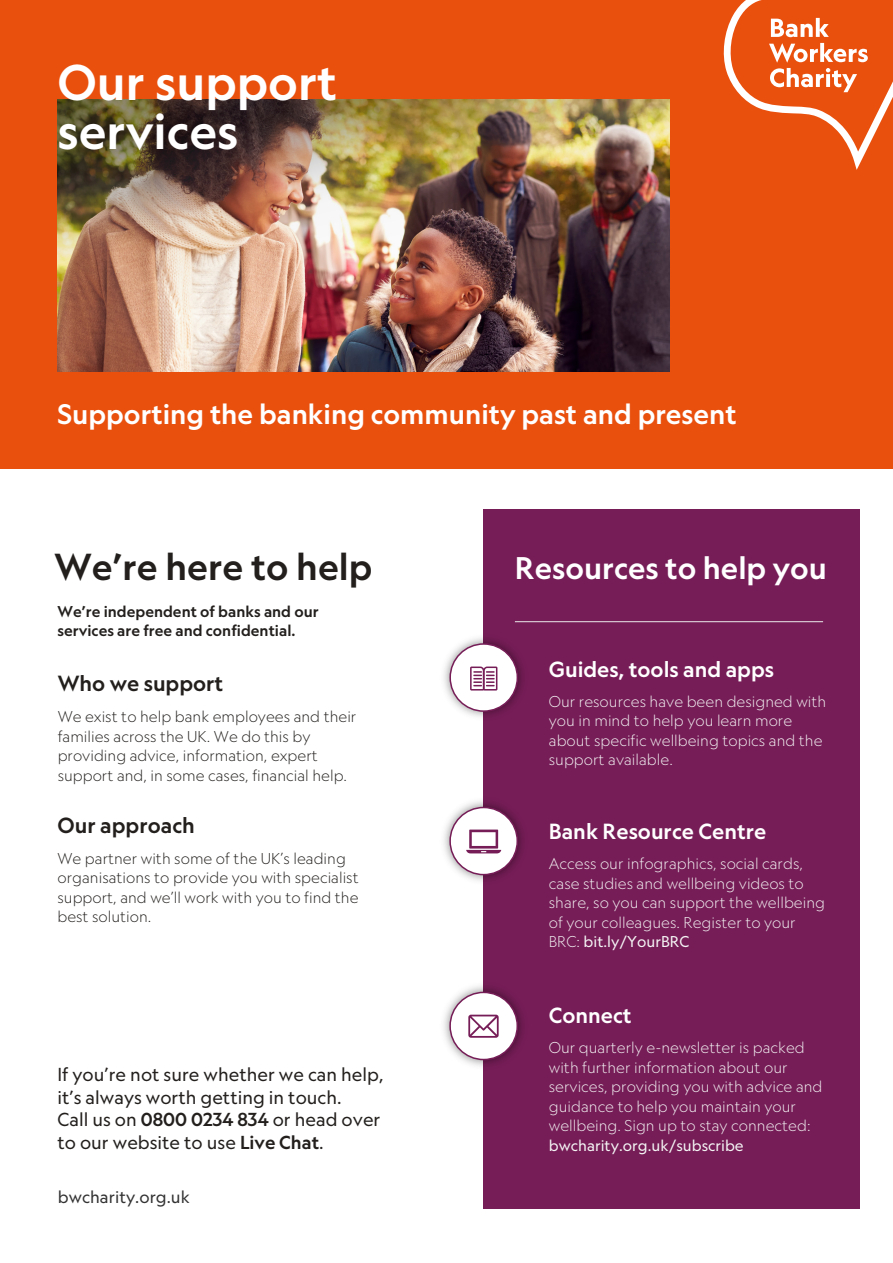
<style>
.page{position:relative;width:893px;height:1263px;background:#fff}
.page>*{position:absolute;margin:0;border:0;box-sizing:border-box;transform-origin:0 0}
.t1{font:500 48px/49.5px "Geograph";color:#fff}
.t2{font:500 36px "Geograph";color:#221f1d}
.t3{font:500 30px "Geograph";color:#fff}
.t4{font:500 27px "Geograph";color:#fff}
.t5{font:500 21px "Geograph";color:#fff}
.t6{font:500 21px "Geograph";color:#221f1d}
.t7{font:18px/22.5px "Geograph";color:#221f1d}
.t8{font:16.5px "Geograph";color:#333233}
.t9{font:300 15px/19.5px "Geograph";color:#f5f5f5}
.t10{font:300 15px/19.5px "Geograph";color:#221f1d}
.t11{font:500 15px/19.5px "Geograph";color:#221f1d}
.t12{font:15px "Geograph";color:#f5f5f5}
.s1{font-weight:500}
.s2{font-weight:400}
</style>
<div class="page">
<div style="left:0;top:0;width:893px;height:468px;background:#e9500e"></div>
<svg style="left:723px;top:0;width:170px;height:170px"></svg>
<img style="left:57px;top:100px;width:612px;height:272px">
<div style="left:484px;top:509px;width:376px;height:700px;background:#761d57"></div>
<hr style="left:515px;top:621px;width:308px;height:1px;background:#ececec">
<img style="left:444px;top:630px;width:78px;height:95px">
<div style="left:450px;top:644px;width:67px;height:67px;background:#fff;border-radius:50%"></div>
<div style="left:449px;top:643px;width:69px;height:69px;border:2px solid #761d57;border-radius:50%"></div>
<svg style="left:470px;top:666px;width:27px;height:24px"></svg>
<img style="left:444px;top:979px;width:78px;height:94px">
<div style="left:450px;top:992px;width:67px;height:67px;background:#fff;border-radius:50%"></div>
<div style="left:449px;top:992px;width:69px;height:68px;border:2px solid #761d57;border-radius:50%"></div>
<svg style="left:468px;top:1015px;width:31px;height:23px"></svg>
<img style="left:444px;top:794px;width:78px;height:94px">
<div style="left:450px;top:807px;width:67px;height:68px;background:#fff;border-radius:50%"></div>
<div style="left:449px;top:807px;width:69px;height:68px;border:2px solid #761d57;border-radius:50%"></div>
<svg style="left:466px;top:829px;width:35px;height:25px"></svg>
<h1 class="t1" style="left:57px;top:57px;width:281px">Our support services</h1>
<h3 class="t4" style="left:57px;top:397px;width:681px">Supporting the banking community past and present</h3>
<h2 class="t2" style="left:54px;top:544px;width:319px">We’re here to help</h2>
<p class="t11" style="left:57px;top:601px;width:263px">We’re independent of banks and our services are free and confidential.</p>
<h3 class="t6" style="left:58px;top:670px;width:167px">Who we support</h3>
<p class="t10" style="left:58px;top:707px;width:300px">We exist to help bank employees and their families across the UK. We do this by providing advice, information, expert support and, in some cases, financial help.</p>
<h3 class="t6" style="left:57px;top:812px;width:139px">Our approach</h3>
<p class="t10" style="left:57px;top:848px;width:303px">We partner with some of the UK’s leading organisations to provide you with specialist support, and we’ll work with you to find the best solution.</p>
<p class="t7" style="left:57px;top:1063px;width:327px">If you’re not sure whether we can help, it’s always worth getting in touch.<br>Call us on <span class="s1">0800 0234 834</span> or head over to our website to use <span class="s1">Live Chat</span>.</p>
<p class="t8" style="left:58px;top:1187px;width:133px">bwcharity.org.uk</p>
<h3 class="t3" style="left:515px;top:549px;width:313px">Resources to help you</h3>
<h3 class="t5" style="left:549px;top:656px;width:227px">Guides, tools and apps</h3>
<p class="t9" style="left:549px;top:691px;width:279px">Our resources have been designed with you in mind to help you learn more about specific wellbeing topics and the support available.</p>
<h3 class="t5" style="left:549px;top:818px;width:219px">Bank Resource Centre</h3>
<p class="t9" style="left:549px;top:854px;width:278px">Access our infographics, social cards, case studies and wellbeing videos to share, so you can support the wellbeing of your colleagues. Register to your BRC: <span class="s2">bit.ly/YourBRC</span></p>
<h3 class="t5" style="left:549px;top:1002px;width:84px">Connect</h3>
<p class="t9" style="left:549px;top:1038px;width:275px">Our quarterly e-newsletter is packed with further information about our services, providing you with advice and guidance to help you maintain your wellbeing. Sign up to stay connected:</p>
<p class="t12" style="left:549px;top:1136px;width:196px">bwcharity.org.uk/subscribe</p>
</div>
